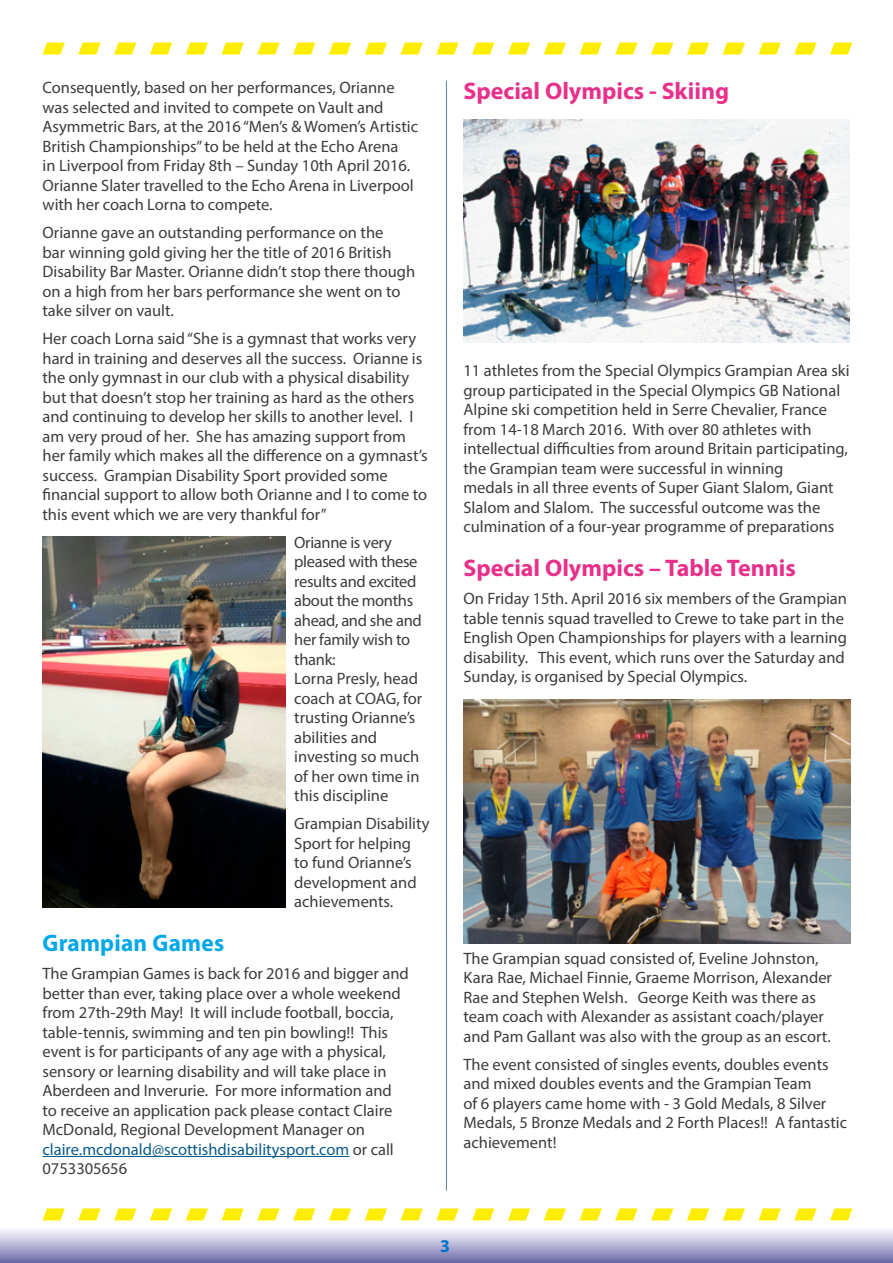
<style>
.page{position:relative;width:893px;height:1263px;background:#fff}
.page>*{position:absolute;margin:0;border:0;box-sizing:border-box;transform-origin:0 0}
.t1{font:700 24px "Myriad Pro";color:#e8308a}
.t2{font:700 24px "Myriad Pro";letter-spacing:.01em;color:#00a8e7}
.t3{font:700 18px "Myriad Pro";color:#0073cb}
.t4{font:16.5px/19.5px "Myriad Pro";color:#3c3c3b}
.s1{color:#0b5b8d}
</style>
<div class="page">
<div style="left:0;top:1225px;width:893px;height:38px;background:linear-gradient(to bottom,#fff,#736fad)"></div>
<svg style="left:45px;top:1208px;width:805px;height:12px"></svg>
<svg style="left:45px;top:43px;width:805px;height:12px"></svg>
<img style="left:463px;top:120px;width:387px;height:223px">
<img style="left:463px;top:700px;width:387px;height:244px">
<hr style="left:446px;top:81px;width:1px;height:1110px;background:#53809b">
<hr style="left:43px;top:1156px;width:306px;height:1px;background:#0b5b8d">
<img style="left:43px;top:536px;width:243px;height:372px">
<p class="t4" style="left:43px;top:78px;width:377px">Consequently, based on her performances, Orianne was selected and invited to compete on Vault and Asymmetric Bars, at the 2016 “Men’s &amp; Women’s Artistic British Championships” to be held at the Echo Arena<br>in Liverpool from Friday 8th – Sunday 10th April 2016.<br>Orianne Slater travelled to the Echo Arena in Liverpool with her coach Lorna to compete.</p>
<p class="t4" style="left:43px;top:223px;width:374px">Orianne gave an outstanding performance on the<br>bar winning gold giving her the title of 2016 British Disability Bar Master. Orianne didn’t stop there though on a high from her bars performance she went on to take silver on vault.</p>
<p class="t4" style="left:43px;top:329px;width:387px">Her coach Lorna said “She is a gymnast that works very hard in training and deserves all the success. Orianne is the only gymnast in our club with a physical disability but that doesn’t stop her training as hard as the others and continuing to develop her skills to another level. I am very proud of her. She has amazing support from her family which makes all the difference on a gymnast’s success. Grampian Disability Sport provided some financial support to allow both Orianne and I to come to this event which we are very thankful for”</p>
<p class="t4" style="left:294px;top:532px;width:130px">Orianne is very pleased with these results and excited about the months ahead, and she and her family wish to thank:<br>Lorna Presly, head coach at COAG, for trusting Orianne’s abilities and investing so much of her own time in this discipline</p>
<p class="t4" style="left:294px;top:814px;width:137px">Grampian Disability<br>Sport for helping to fund Orianne’s development and achievements.</p>
<h1 class="t2" style="left:43px;top:927px;width:183px">Grampian Games</h1>
<p class="t4" style="left:43px;top:964px;width:368px">The Grampian Games is back for 2016 and bigger and better than ever, taking place over a whole weekend from 27th-29th May! It will include football, boccia, table-tennis, swimming and ten pin bowling!! This event is for participants of any age with a physical, sensory or learning disability and will take place in Aberdeen and Inverurie. For more information and to receive an application pack please contact Claire McDonald, Regional Development Manager on <span class="s1">claire.mcdonald@scottishdisabilitysport.com</span> or call 0753305656</p>
<h1 class="t1" style="left:463px;top:75px;width:267px">Special Olympics - Skiing</h1>
<p class="t4" style="left:463px;top:360px;width:388px">11 athletes from the Special Olympics Grampian Area ski group participated in the Special Olympics GB National Alpine ski competition held in Serre Chevalier, France from 14-18 March 2016. With over 80 athletes with intellectual difficulties from around Britain participating, the Grampian team were successful in winning<br>medals in all three events of Super Giant Slalom, Giant Slalom and Slalom. The successful outcome was the culmination of a four-year programme of preparations</p>
<h1 class="t1" style="left:463px;top:552px;width:334px">Special Olympics – Table Tennis</h1>
<p class="t4" style="left:463px;top:589px;width:385px">On Friday 15th. April 2016 six members of the Grampian table tennis squad travelled to Crewe to take part in the English Open Championships for players with a learning disability. This event, which runs over the Saturday and Sunday, is organised by Special Olympics.</p>
<p class="t4" style="left:463px;top:948px;width:370px">The Grampian squad consisted of, Eveline Johnston, Kara Rae, Michael Finnie, Graeme Morrison, Alexander Rae and Stephen Welsh. George Keith was there as team coach with Alexander as assistant coach/player and Pam Gallant was also with the group as an escort.</p>
<p class="t4" style="left:463px;top:1054px;width:385px">The event consisted of singles events, doubles events and mixed doubles events and the Grampian Team<br>of 6 players came home with - 3 Gold Medals, 8 Silver Medals, 5 Bronze Medals and 2 Forth Places!! A fantastic achievement!</p>
<p class="t3" style="left:440px;top:1234px;width:11px">3</p>
</div>
